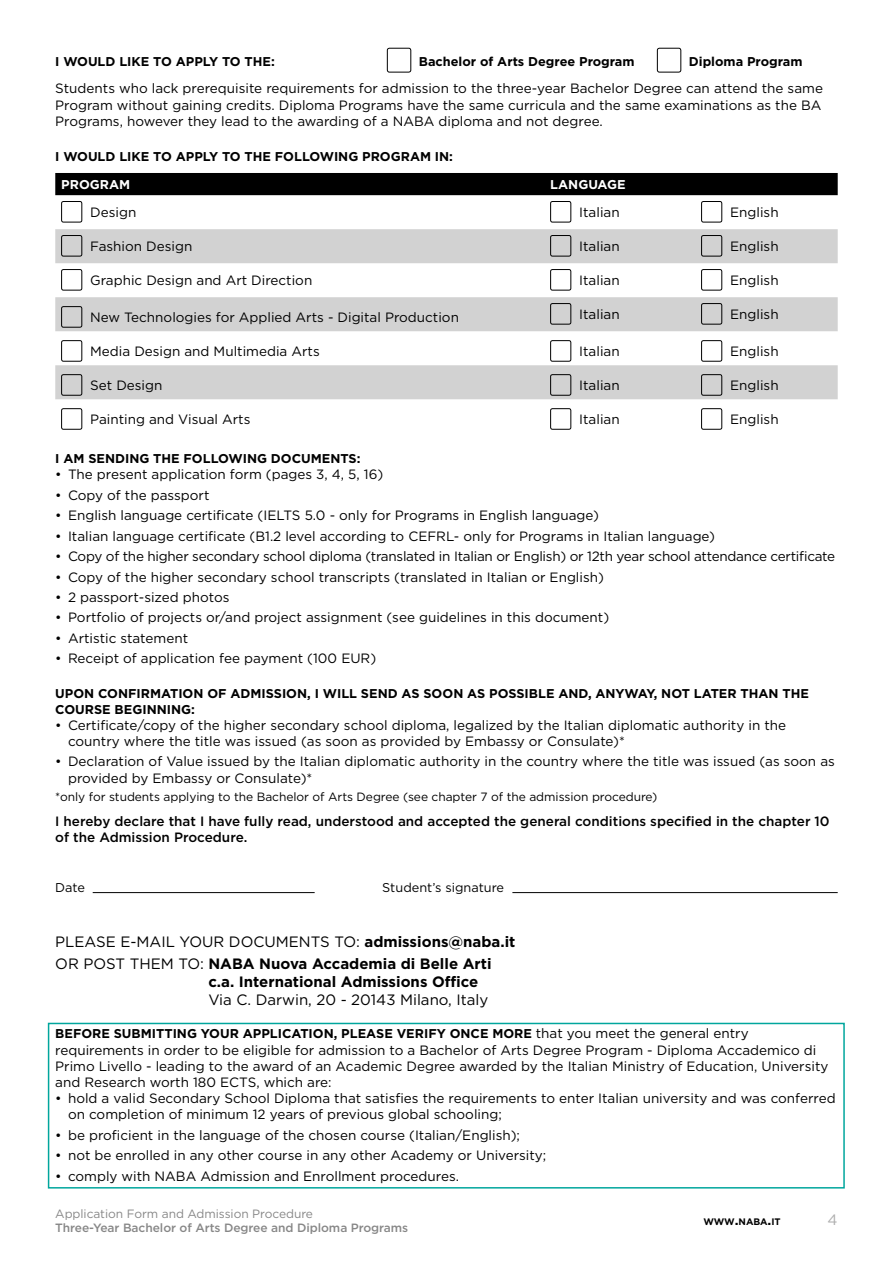
<style>
.page{position:relative;width:893px;height:1263px;background:#fff}
.page>*{position:absolute;margin:0;border:0;box-sizing:border-box;transform-origin:0 0}
.t1{font:700 15px/22.2px "Gotham";color:#000}
.t2{font:15px "Gotham";color:#000}
.t3{font:15px "Gotham";color:#aeaeae}
.t4{font:13.5px/16.2px "Gotham";color:#000}
.t5{font:500 13.5px/16.2px "Gotham";color:#000}
.t6{font:13.5px "Gotham";letter-spacing:-.02em;color:#000}
.t7{font:700 12.75px/15.3px "Gotham";color:#000}
.t8{font:12.75px "Gotham";color:#000}
.t9{font:700 12.75px "Gotham";color:#fff}
.t10{font:12px "Gotham";letter-spacing:-.005em;color:#000}
.t11{font:500 12px "Gotham";letter-spacing:-.005em;color:#878787}
.t12{font:12px "Gotham";letter-spacing:-.005em;color:#878787}
.t13{font:700 9.45px "Gotham";letter-spacing:-.005em;color:#000}
.s1{font-weight:400}
.s2{font-weight:400;font-size:13.5px}
.s3{font-size:13.5px}
</style>
<div class="page">
<div style="left:387px;top:48px;width:24px;height:24px;border:1px solid #000;border-radius:2px"></div>
<div style="left:657px;top:48px;width:24px;height:24px;border:1px solid #000;border-radius:2px"></div>
<div style="left:55px;top:173px;width:783px;height:22px;background:#000"></div>
<svg style="left:55px;top:229px;width:783px;height:170px;fill:#d2d2d2"></svg>
<div style="left:61px;top:201px;width:21px;height:21px;border:1px solid #000;border-radius:2px"></div>
<div style="left:550px;top:201px;width:21px;height:21px;border:1px solid #000;border-radius:2px"></div>
<div style="left:701px;top:201px;width:21px;height:21px;border:1px solid #000;border-radius:2px"></div>
<div style="left:61px;top:235px;width:21px;height:21px;border:1px solid #000;border-radius:2px"></div>
<div style="left:550px;top:235px;width:21px;height:21px;border:1px solid #000;border-radius:2px"></div>
<div style="left:701px;top:235px;width:21px;height:21px;border:1px solid #000;border-radius:2px"></div>
<div style="left:61px;top:269px;width:21px;height:21px;border:1px solid #000;border-radius:2px"></div>
<div style="left:550px;top:269px;width:21px;height:21px;border:1px solid #000;border-radius:2px"></div>
<div style="left:701px;top:269px;width:21px;height:21px;border:1px solid #000;border-radius:2px"></div>
<div style="left:61px;top:306px;width:21px;height:21px;border:1px solid #000;border-radius:2px"></div>
<div style="left:550px;top:303px;width:21px;height:21px;border:1px solid #000;border-radius:2px"></div>
<div style="left:701px;top:303px;width:21px;height:21px;border:1px solid #000;border-radius:2px"></div>
<div style="left:61px;top:340px;width:21px;height:22px;border:1px solid #000;border-radius:2px"></div>
<div style="left:550px;top:340px;width:21px;height:22px;border:1px solid #000;border-radius:2px"></div>
<div style="left:701px;top:340px;width:21px;height:22px;border:1px solid #000;border-radius:2px"></div>
<div style="left:61px;top:374px;width:21px;height:22px;border:1px solid #000;border-radius:2px"></div>
<div style="left:550px;top:374px;width:21px;height:22px;border:1px solid #000;border-radius:2px"></div>
<div style="left:701px;top:374px;width:21px;height:22px;border:1px solid #000;border-radius:2px"></div>
<div style="left:61px;top:408px;width:21px;height:22px;border:1px solid #000;border-radius:2px"></div>
<div style="left:550px;top:408px;width:21px;height:22px;border:1px solid #000;border-radius:2px"></div>
<div style="left:701px;top:408px;width:21px;height:22px;border:1px solid #000;border-radius:2px"></div>
<hr style="left:93px;top:892px;width:222px;height:1px;background:#000">
<hr style="left:512px;top:892px;width:326px;height:1px;background:#000">
<div style="left:48px;top:1023px;width:797px;height:165px;border:2px solid #00a69d"></div>
<p class="t7" style="left:55px;top:54px;width:221px">I WOULD LIKE TO APPLY TO THE:</p>
<p class="t7" style="left:419px;top:54px;width:217px">Bachelor of Arts Degree Program</p>
<p class="t7" style="left:689px;top:54px;width:115px">Diploma Program</p>
<p class="t4" style="left:55px;top:80px;width:769px;text-align:justify">Students who lack prerequisite requirements for admission to the three-year Bachelor Degree can attend the same Program without gaining credits. Diploma Programs have the same curricula and the same examinations as the BA Programs, however they lead to the awarding of a NABA diploma and not degree.</p>
<p class="t7" style="left:55px;top:148px;width:399px">I WOULD LIKE TO APPLY TO THE FOLLOWING PROGRAM IN:</p>
<p class="t9" style="left:61px;top:176px;width:70px">PROGRAM</p>
<p class="t9" style="left:550px;top:176px;width:77px">LANGUAGE</p>
<p class="t4" style="left:90px;top:204px;width:48px">Design</p>
<p class="t4" style="left:579px;top:204px;width:42px">Italian</p>
<p class="t4" style="left:730px;top:204px;width:50px">English</p>
<p class="t4" style="left:90px;top:238px;width:104px">Fashion Design</p>
<p class="t4" style="left:579px;top:238px;width:42px">Italian</p>
<p class="t4" style="left:730px;top:238px;width:50px">English</p>
<p class="t4" style="left:90px;top:272px;width:224px">Graphic Design and Art Direction</p>
<p class="t4" style="left:579px;top:272px;width:42px">Italian</p>
<p class="t4" style="left:730px;top:272px;width:50px">English</p>
<p class="t4" style="left:90px;top:309px;width:370px">New Technologies for Applied Arts - Digital Production</p>
<p class="t4" style="left:579px;top:306px;width:42px">Italian</p>
<p class="t4" style="left:730px;top:306px;width:50px">English</p>
<p class="t4" style="left:90px;top:343px;width:231px">Media Design and Multimedia Arts</p>
<p class="t4" style="left:579px;top:343px;width:42px">Italian</p>
<p class="t4" style="left:730px;top:343px;width:50px">English</p>
<p class="t4" style="left:90px;top:377px;width:74px">Set Design</p>
<p class="t4" style="left:579px;top:377px;width:42px">Italian</p>
<p class="t4" style="left:730px;top:377px;width:50px">English</p>
<p class="t4" style="left:90px;top:411px;width:162px">Painting and Visual Arts</p>
<p class="t4" style="left:579px;top:411px;width:42px">Italian</p>
<p class="t4" style="left:730px;top:411px;width:50px">English</p>
<p class="t7" style="left:55px;top:451px;width:307px">I AM SENDING THE FOLLOWING DOCUMENTS:</p>
<p class="t4" style="left:55px;top:466px;width:330px">• The present application form (pages 3, 4, 5, 16)</p>
<p class="t4" style="left:55px;top:487px;width:156px">• Copy of the passport</p>
<p class="t4" style="left:55px;top:507px;width:545px">• English language certificate (IELTS 5.0 - only for Programs in English language)</p>
<p class="t4" style="left:55px;top:527px;width:661px">• Italian language certificate (B1.2 level according to CEFRL- only for Programs in Italian language)</p>
<p class="t6" style="left:55px;top:548px;width:781px">• Copy of the higher secondary school diploma (translated in Italian or English) or 12th year school attendance certificate</p>
<p class="t4" style="left:55px;top:568px;width:550px">• Copy of the higher secondary school transcripts (translated in Italian or English)</p>
<p class="t4" style="left:55px;top:589px;width:176px">• 2 passport-sized photos</p>
<p class="t4" style="left:55px;top:609px;width:555px">• Portfolio of projects or/and project assignment (see guidelines in this document)</p>
<p class="t4" style="left:55px;top:630px;width:134px">• Artistic statement</p>
<p class="t4" style="left:55px;top:650px;width:322px">• Receipt of application fee payment (100 EUR)</p>
<p class="t7" style="left:55px;top:686px;width:755px">UPON CONFIRMATION OF ADMISSION, I WILL SEND AS SOON AS POSSIBLE AND, ANYWAY, NOT LATER THAN THE<br>COURSE BEGINNING:</p>
<p class="t4" style="left:68px;top:716px;width:720px;text-indent:-13px">• Certificate/copy of the higher secondary school diploma, legalized by the Italian diplomatic authority in the country where the title was issued (as soon as provided by Embassy or Consulate)*</p>
<p class="t4" style="left:68px;top:753px;width:768px;text-indent:-13px">• Declaration of Value issued by the Italian diplomatic authority in the country where the title was issued (as soon as provided by Embassy or Consulate)*</p>
<p class="t10" style="left:55px;top:789px;width:604px">*only for students applying to the Bachelor of Arts Degree (see chapter 7 of the admission procedure)</p>
<p class="t5" style="left:55px;top:813px;width:776px">I hereby declare that I have fully read, understood and accepted the general conditions specified in the chapter 10 of the Admission Procedure.</p>
<p class="t8" style="left:55px;top:880px;width:31px">Date</p>
<p class="t8" style="left:382px;top:880px;width:123px">Student’s signature</p>
<p class="t1" style="left:55px;top:930px;width:462px"><span class="s1">PLEASE E-MAIL YOUR DOCUMENTS TO:</span> admissions@naba.it<br><span class="s1">OR POST THEM TO:</span> NABA Nuova Accademia di Belle Arti</p>
<p class="t1" style="left:208px;top:971px;width:271px">c.a. International Admissions Office</p>
<p class="t2" style="left:208px;top:990px;width:282px">Via C. Darwin, 20 - 20143 Milano, Italy</p>
<p class="t7" style="left:55px;top:1026px;width:695px">BEFORE SUBMITTING YOUR APPLICATION, PLEASE VERIFY ONCE MORE <span class="s2">that you meet the general entry</span></p>
<p class="t4" style="left:55px;top:1041px;width:775px">requirements in order to be eligible for admission to a Bachelor of Arts Degree Program - Diploma Accademico di<br>Primo Livello - leading to the award of an Academic Degree awarded by the Italian Ministry of Education, University and Research worth 180 ECTS, which are:</p>
<p class="t4" style="left:68px;top:1090px;width:769px;text-indent:-13px">• hold a valid Secondary School Diploma that satisfies the requirements to enter Italian university and was conferred on completion of minimum 12 years of previous global schooling;</p>
<p class="t4" style="left:55px;top:1127px;width:466px">• be proficient in the language of the chosen course (Italian/English);</p>
<p class="t4" style="left:55px;top:1147px;width:493px">• not be enrolled in any other course in any other Academy or University;</p>
<p class="t4" style="left:55px;top:1167px;width:405px">• comply with NABA Admission and Enrollment procedures.</p>
<p class="t12" style="left:55px;top:1206px;width:259px">Application Form and Admission Procedure</p>
<p class="t11" style="left:55px;top:1220px;width:354px">Three-Year Bachelor of Arts Degree and Diploma Programs</p>
<p class="t13" style="left:703px;top:1215px;width:79px">WWW<span class="s3">.</span>NABA<span class="s3">.</span>IT</p>
<p class="t3" style="left:828px;top:1210px;width:12px">4</p>
</div>
